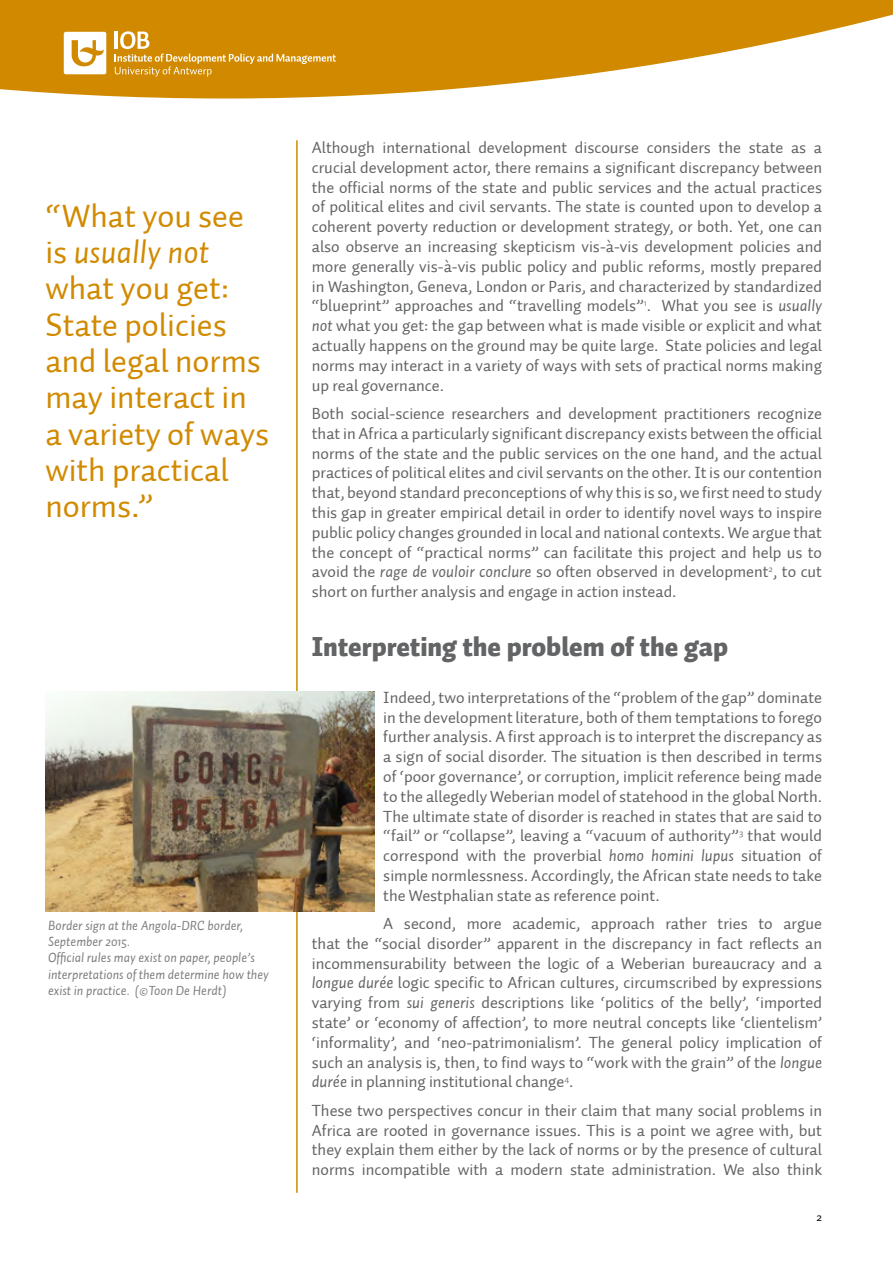
<style>
.page{position:relative;width:893px;height:1263px;background:#fff}
.page>*{position:absolute;margin:0;border:0;box-sizing:border-box;transform-origin:0 0}
.t1{font:33px/36.3px "Auto 1";color:#d18a00}
.t2{font:900 27px "Auto 1";color:#636466}
.t3{font:16.5px/19.8px "Auto 1";color:#636466;text-align:justify}
.t4{font:italic 13.5px/16.2px "Auto 1";color:#7c7d80}
.t5{font:12px "Auto 1";color:#000}
.s1{font-style:italic}
</style>
<div class="page">
<svg style="left:0;top:0;width:893px;height:99px;fill:#d18a00"></svg>
<svg style="left:115px;top:31px;width:221px;height:46px;background:#d6971c"></svg>
<svg style="left:64px;top:32px;width:42px;height:42px"></svg>
<hr style="left:296px;top:140px;width:2px;height:1053px;background:#d18a00">
<img style="left:45px;top:691px;width:330px;height:220px">
<h1 class="t1" style="left:45px;top:198px;width:225px">“What you see is <span class="s1">usually not </span>what you get:<br>State policies and legal norms may interact in a variety of ways with practical norms.”</h1>
<p class="t4" style="left:48px;top:917px;width:222px">Border sign at the Angola-DRC border, September 2015.<br>Official rules may exist on paper, people’s interpretations of them determine how they exist in practice. (©Toon De Herdt)</p>
<p class="t3" style="left:312px;top:138px;width:512px">Although international development discourse considers the state as a crucial development actor, there remains a significant discrepancy between the official norms of the state and public services and the actual practices of political elites and civil servants. The state is counted upon to develop a coherent poverty reduction or development strategy, or both. Yet, one can also observe an increasing skepticism vis-à-vis development policies and more generally vis-à-vis public policy and public reforms, mostly prepared in Washington, Geneva, London or Paris, and characterized by standardized “blueprint” approaches and “travelling models”<sup>1</sup>. What you see is <span class="s1">usually not</span> what you get: the gap between what is made visible or explicit and what actually happens on the ground may be quite large. State policies and legal norms may interact in a variety of ways with sets of practical norms making up real governance.</p>
<p class="t3" style="left:312px;top:404px;width:512px">Both social-science researchers and development practitioners recognize that in Africa a particularly significant discrepancy exists between the official norms of the state and the public services on the one hand, and the actual practices of political elites and civil servants on the other. It is our contention that, beyond standard preconceptions of why this is so, we first need to study this gap in greater empirical detail in order to identify novel ways to inspire public policy changes grounded in local and national contexts. We argue that the concept of “practical norms” can facilitate this project and help us to avoid the <span class="s1">rage de vouloir conclure</span> so often observed in development<sup>2</sup>, to cut short on further analysis and engage in action instead.</p>
<h2 class="t2" style="left:312px;top:629px;width:418px">Interpreting the problem of the gap</h2>
<p class="t3" style="left:383px;top:687px;width:441px">Indeed, two interpretations of the “problem of the gap” dominate in the development literature, both of them temptations to forego further analysis. A first approach is to interpret the discrepancy as a sign of social disorder. The situation is then described in terms of ‘poor governance’, or corruption, implicit reference being made to the allegedly Weberian model of statehood in the global N orth.<br>The ultimate state of disorder is reached in states that are said to “fail” or “collapse”, leaving a “vacuum of authority”<sup>3</sup> that would correspond with the proverbial <span class="s1">homo homini lupus</span> situation of simple normlessness. Accordingly, the African state needs to take the Westphalian state as reference point.</p>
<p class="t3" style="left:312px;top:914px;width:512px;text-indent:71px">A second, more academic, approach rather tries to argue that the “social disorder” apparent in the discrepancy in fact reflects an incommensurability between the logic of a Weberian bureaucracy and a <span class="s1">longue durée</span> logic specific to African cultures, circumscribed by expressions varying from <span class="s1">sui generis</span> descriptions like ‘politics of the belly’, ‘imported state’ or ‘economy of affection’, to more neutral concepts like ‘clientelism’ ‘informality’, and ‘neo-patrimonialism’. The general policy implication of such an analysis is, then, to find ways to “work with the grain” of the <span class="s1">longue durée</span> in planning institutional change<sup>4</sup>.</p>
<p class="t3" style="left:312px;top:1100px;width:512px">These two perspectives concur in their claim that many social problems in Africa are rooted in governance issues. This is a point we agree with, but they explain them either by the lack of norms or by the presence of cultural norms incompatible with a modern state administration. We also think</p>
<p class="t5" style="left:817px;top:1209px;width:7px">2</p>
</div>
